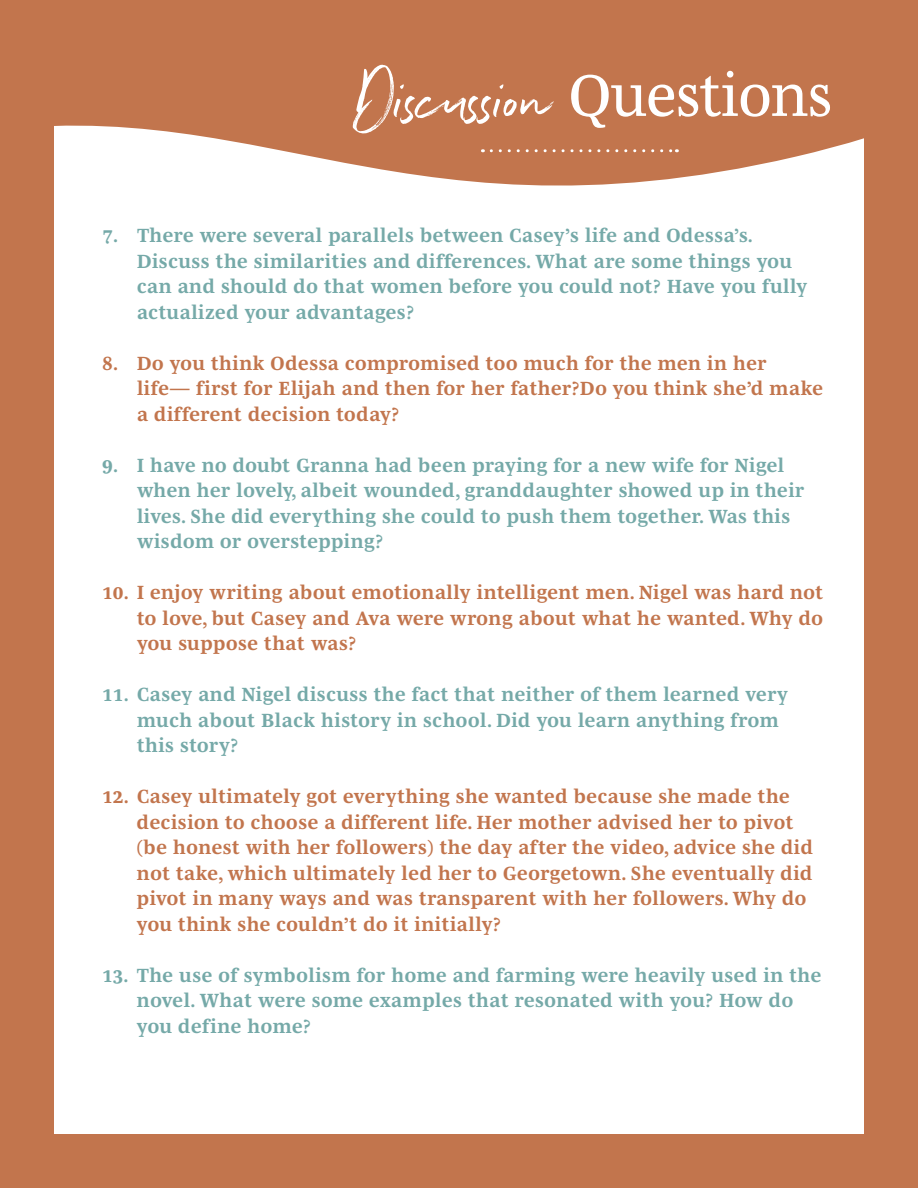
<style>
.page{position:relative;width:918px;height:1188px;background:#c2754d}
.page>*{position:absolute;margin:0;border:0;box-sizing:border-box;transform-origin:0 0}
.t1{font:82.5px "Northwell Alt";color:#fff}
.t2{font:700 19.5px/25.5px "Mencken Std Text";letter-spacing:.03em;color:#75a9a8}
.t3{font:700 19.5px/25.5px "Mencken Std Text";letter-spacing:.03em;color:#c2754d}
.s1{font-family:"Mencken Std Text";font-size:60px}
</style>
<div class="page">
<div style="left:54px;top:54px;width:810px;height:1080px;background:#fff"></div>
<svg style="left:54px;top:54px;width:810px;height:132px;fill:#c2754d"></svg>
<svg style="left:491px;top:149px;width:186px;height:3px"></svg>
<h1 class="t1" style="left:356px;top:39px;width:478px">Discussion <span class="s1">Questions</span></h1>
<p class="t2" style="left:137px;top:223px;width:672px;text-indent:-34px">7. There were several parallels between Casey’s life and Odessa’s.<br>Discuss the similarities and differences. What are some things you can and should do that women before you could not? Have you fully actualized your advantages?</p>
<p class="t3" style="left:137px;top:350px;width:687px;text-indent:-34px">8. Do you think Odessa compromised too much for the men in her life— first for Elijah and then for her father?Do you think she’d make a different decision today?</p>
<p class="t2" style="left:137px;top:452px;width:669px;text-indent:-34px">9. I have no doubt Granna had been praying for a new wife for Nigel when her lovely, albeit wounded, granddaughter showed up in their lives. She did everything she could to push them together. Was this wisdom or overstepping?</p>
<p class="t3" style="left:137px;top:580px;width:688px;text-align:justify;text-indent:-34px">10. I enjoy writing about emotionally intelligent men. Nigel was hard not to love, but Casey and Ava were wrong about what he wanted. Why do you suppose that was?</p>
<p class="t2" style="left:137px;top:682px;width:653px;text-indent:-34px">11. Casey and Nigel discuss the fact that neither of them learned very much about Black history in school. Did you learn anything from this story?</p>
<p class="t3" style="left:137px;top:784px;width:678px;text-indent:-34px">12. Casey ultimately got everything she wanted because she made the decision to choose a different life. Her mother advised her to pivot (be honest with her followers) the day after the video, advice she did not take, which ultimately led her to Georgetown. She eventually did pivot in many ways and was transparent with her followers. Why do you think she couldn’t do it initially?</p>
<p class="t2" style="left:137px;top:962px;width:686px;text-indent:-34px">13. The use of symbolism for home and farming were heavily used in the novel. What were some examples that resonated with you? How do you define home?</p>
</div>
